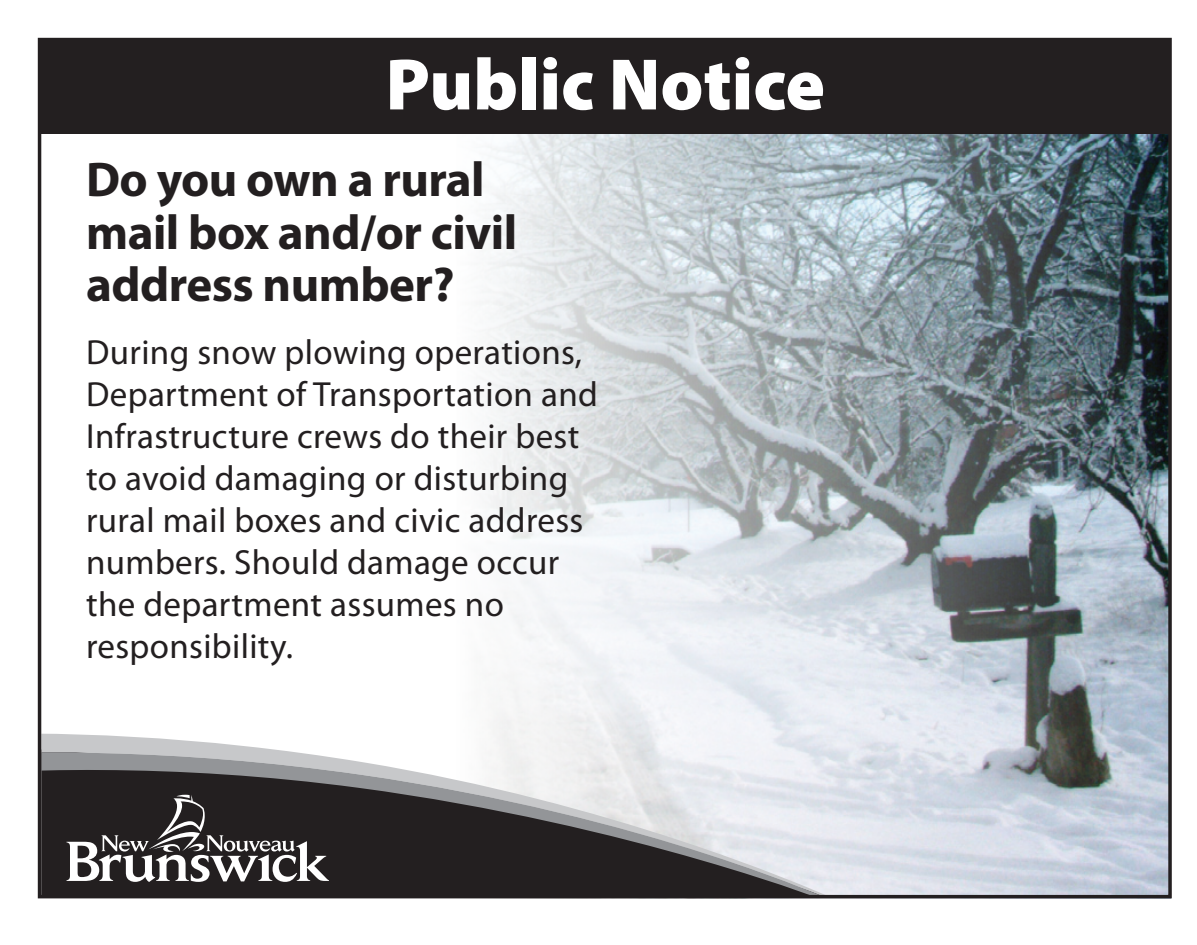
<style>
.page{position:relative;width:1197px;height:945px;background:#fff}
.page>*{position:absolute;margin:0;border:0;box-sizing:border-box;transform-origin:0 0}
.t1{font:900 73.5px "Myriad Pro";color:#fff}
.t2{font:700 49px/52.5px "Myriad Pro";letter-spacing:-.01em;color:#231f20}
.t3{font:35px/42px "Myriad Pro";letter-spacing:.01em;color:#231f20}
</style>
<div class="page">
<img style="left:482px;top:134px;width:685px;height:759px">
<div style="left:40px;top:40px;width:1131px;height:94px;background:#231f20"></div>
<svg style="left:43px;top:693px;width:806px;height:200px"></svg>
<svg style="left:66px;top:795px;width:263px;height:87px"></svg>
<div style="left:38px;top:38px;width:1134px;height:860px;border:4px solid #231f20"></div>
<p class="t1" style="left:386px;top:36px;width:441px">Public Notice</p>
<p class="t2" style="left:86px;top:152px;width:433px">Do you own a rural mail box and/or civil address number?</p>
<p class="t3" style="left:86px;top:331px;width:513px">During snow plowing operations,<br>Department of Transportation and<br>Infrastructure crews do their best to avoid damaging or disturbing rural mail boxes and civic address numbers. Should damage occur the department assumes no responsibility.</p>
</div>
